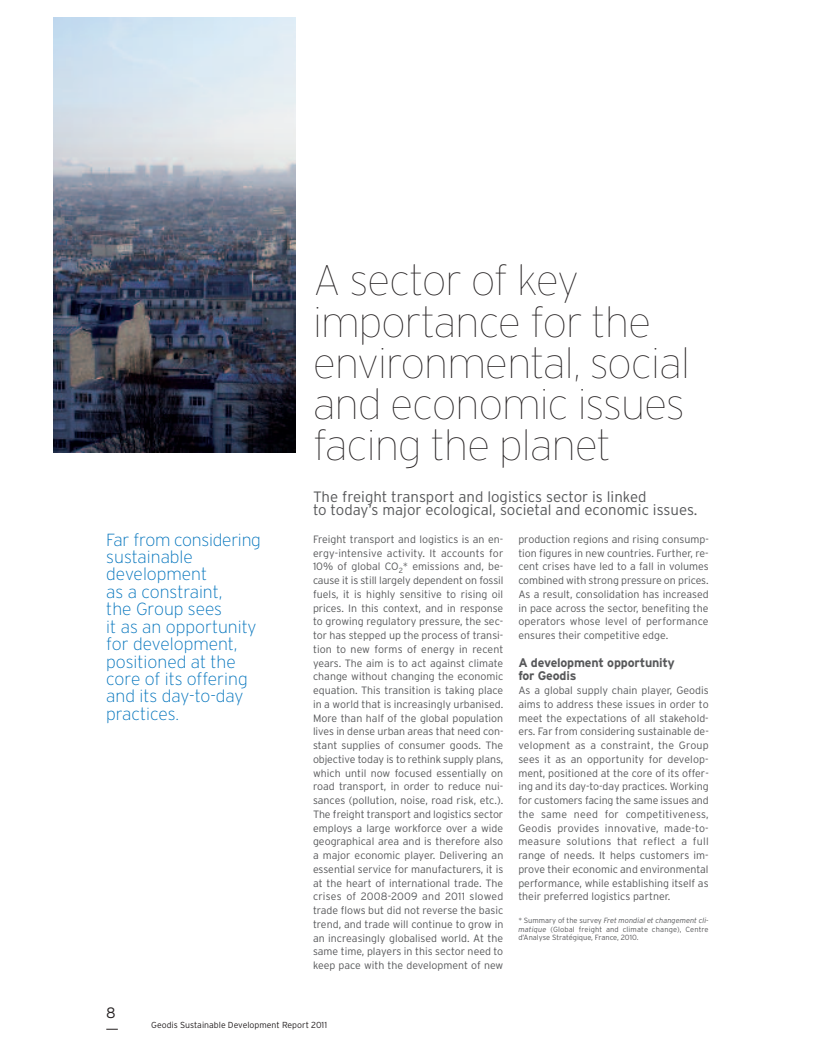
<style>
.page{position:relative;width:815px;height:1063px;background:#fff}
.page>*{position:absolute;margin:0;border:0;box-sizing:border-box;transform-origin:0 0}
.t1{font:100 42.5px/41.2px "Interstate";letter-spacing:-.015em;color:#231f20}
.t2{font:200 17.5px/17.4px "Interstate";color:#0073bc}
.t3{font:300 15px/13.8px "Interstate";color:#57585a}
.t4{font:300 15px "Interstate";color:#231f20}
.t5{font:700 12.5px/13.8px "Interstate";letter-spacing:-.015em;color:#57585a}
.t6{font:300 10.62px/13.8px "Interstate";color:#57585a;text-align:justify}
.t7{font:300 8.75px "Interstate";color:#231f20}
.t8{font:300 7.5px/8.8px "Interstate";color:#57585a;text-align:justify}
.s1{font-style:italic}
</style>
<div class="page">
<svg style="left:106px;top:1029px;width:12px;height:1px"></svg>
<img style="left:53px;top:18px;width:242px;height:434px">
<h2 class="t2" style="left:106px;top:531px;width:156px">Far from considering sustainable development<br>as a constraint,<br>the Group sees<br>it as an opportunity for development, positioned at the core of its offering and its day-to-day practices.</h2>
<h3 class="t4" style="left:106px;top:1004px;width:11px">8</h3>
<h1 class="t1" style="left:313px;top:260px;width:378px">A sector of key importance for the environmental, social and economic issues facing the planet</h1>
<h3 class="t3" style="left:313px;top:490px;width:386px">The freight transport and logistics sector is linked<br>to today’s major ecological, societal and economic issues.</h3>
<p class="t6" style="left:313px;top:532px;width:192px">Freight transport and logistics is an en&shy;ergy-intensive activity. It accounts for 10% of global CO<sub>2</sub>* emissions and, be&shy;cause it is still largely dependent on fossil fuels, it is highly sensitive to rising oil prices. In this context, and in response to growing regulatory pressure, the sec&shy;tor has stepped up the process of transi&shy;tion to new forms of energy in recent years. The aim is to act against climate change without changing the economic equation. This transition is taking place in a world that is increasingly urbanised.<br>More than half of the global population lives in dense urban areas that need con&shy;stant supplies of consumer goods. The objective today is to rethink supply plans, which until now focused essentially on road transport, in order to reduce nui&shy;sances (pollution, noise, road risk, etc.).<br>The freight transport and logistics sector employs a large workforce over a wide geographical area and is therefore also a major economic player. Delivering an essential service for manufacturers, it is at the heart of international trade. The crises of 2008-2009 and 2011 slowed trade flows but did not reverse the basic trend, and trade will continue to grow in an increasingly globalised world. At the same time, players in this sector need to keep pace with the development of new</p>
<p class="t6" style="left:518px;top:532px;width:192px">production regions and rising consump&shy;tion figures in new countries. Further, re&shy;cent crises have led to a fall in volumes combined with strong pressure on prices.<br>As a result, consolidation has increased in pace across the sector, benefiting the operators whose level of performance ensures their competitive edge.</p>
<p class="t5" style="left:518px;top:655px;width:158px">A development opportunity for Geodis</p>
<p class="t6" style="left:518px;top:684px;width:192px">As a global supply chain player, Geodis aims to address these issues in order to meet the expectations of all stakehold&shy;ers. Far from considering sustainable de&shy;velopment as a constraint, the Group sees it as an opportunity for develop&shy;ment, positioned at the core of its offer&shy;ing and its day-to-day practices. Working for customers facing the same issues and the same need for competitiveness, Geodis provides innovative, made-to&shy;measure solutions that reflect a full range of needs. I t helps customers im&shy;prove their economic and environmental performance, while establishing itself as their preferred logistics partner.</p>
<p class="t8" style="left:518px;top:916px;width:192px">* Summary of the survey <span class="s1">Fret mondial et changement cli&shy;matique</span> (Global freight and climate change), Centre d’Analyse Stratégique, France, 2010.</p>
<p class="t7" style="left:151px;top:1020px;width:177px">Geodis Sustainable Development Report 2011</p>
</div>
